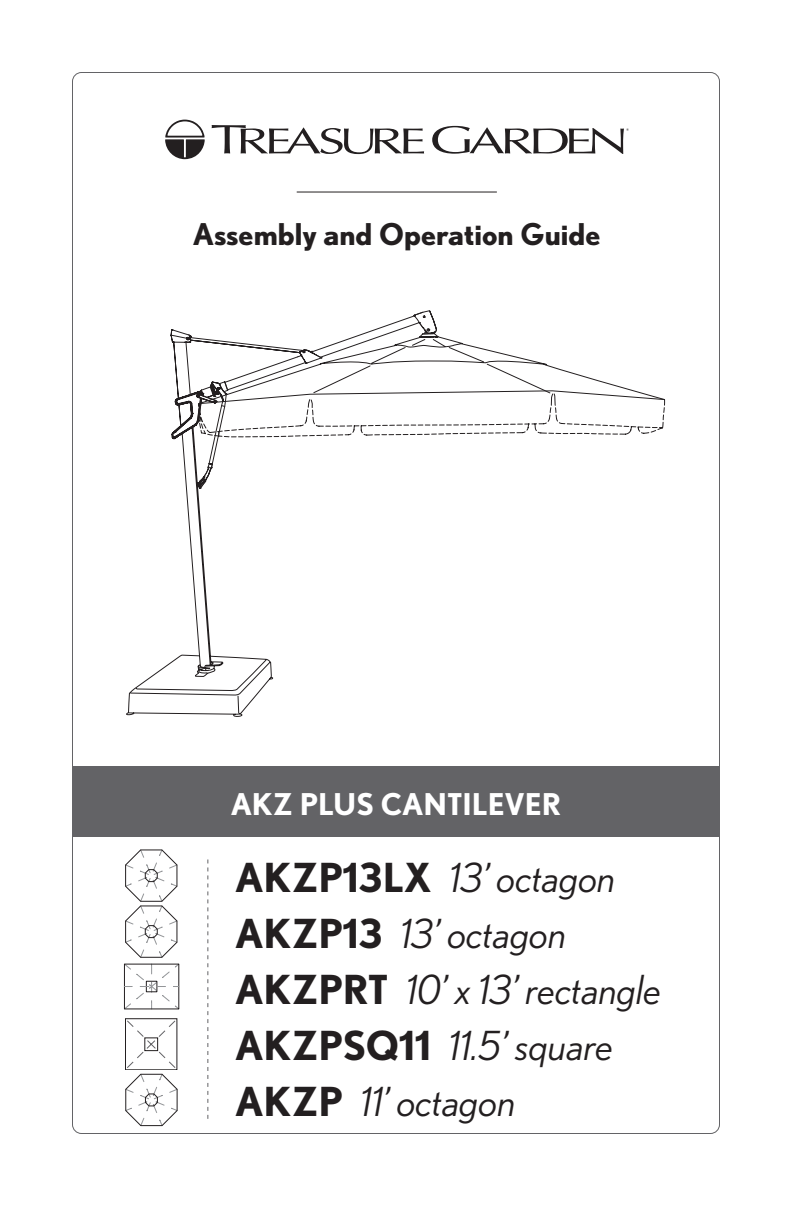
<style>
.page{position:relative;width:792px;height:1224px;background:#fff}
.page>*{position:absolute;margin:0;border:0;box-sizing:border-box;transform-origin:0 0}
.t1{font:italic 40px "Nobel";color:#231f20}
.t2{font:700 30px "Nobel";color:#231f20}
.t3{font:700 30px "Nobel";color:#fff}
.s1{font-weight:700;font-style:normal}
</style>
<div class="page">
<div style="left:73px;top:766px;width:646px;height:71px;background:#636366"></div>
<svg style="left:165px;top:120px;width:40px;height:39px"></svg>
<svg style="left:212px;top:125px;width:417px;height:29px"></svg>
<svg style="left:207px;top:860px;width:1px;height:259px"></svg>
<hr style="left:297px;top:192px;width:200px;height:1px;background:#231f20">
<svg style="left:126px;top:490px;width:148px;height:227px"></svg>
<svg style="left:182px;top:442px;width:36px;height:46px"></svg>
<svg style="left:170px;top:316px;width:495px;height:126px"></svg>
<svg style="left:125px;top:1074px;width:53px;height:52px"></svg>
<svg style="left:124px;top:849px;width:56px;height:161px"></svg>
<div style="left:125px;top:1019px;width:52px;height:51px;border:1px solid #231f20"></div>
<svg style="left:127px;top:1020px;width:49px;height:48px"></svg>
<div style="left:145px;top:1038px;width:13px;height:13px;border:1px solid #231f20"></div>
<p class="t2" style="left:193px;top:216px;width:409px">Assembly and Operation Guide</p>
<p class="t3" style="left:231px;top:786px;width:332px">AKZ PLUS CANTILEVER</p>
<p class="t1" style="left:235px;top:855px;width:383px"><span class="s1">AKZP13LX</span> 13’ octagon</p>
<p class="t1" style="left:235px;top:911px;width:333px"><span class="s1">AKZP13</span> 13’ octagon</p>
<p class="t1" style="left:235px;top:967px;width:428px"><span class="s1">AKZPRT</span> 10’ x 13’ rectangle</p>
<p class="t1" style="left:235px;top:1023px;width:380px"><span class="s1">AKZPSQ11</span> 11.5’ square</p>
<p class="t1" style="left:235px;top:1079px;width:283px"><span class="s1">AKZP</span> 11’ octagon</p>
</div>
